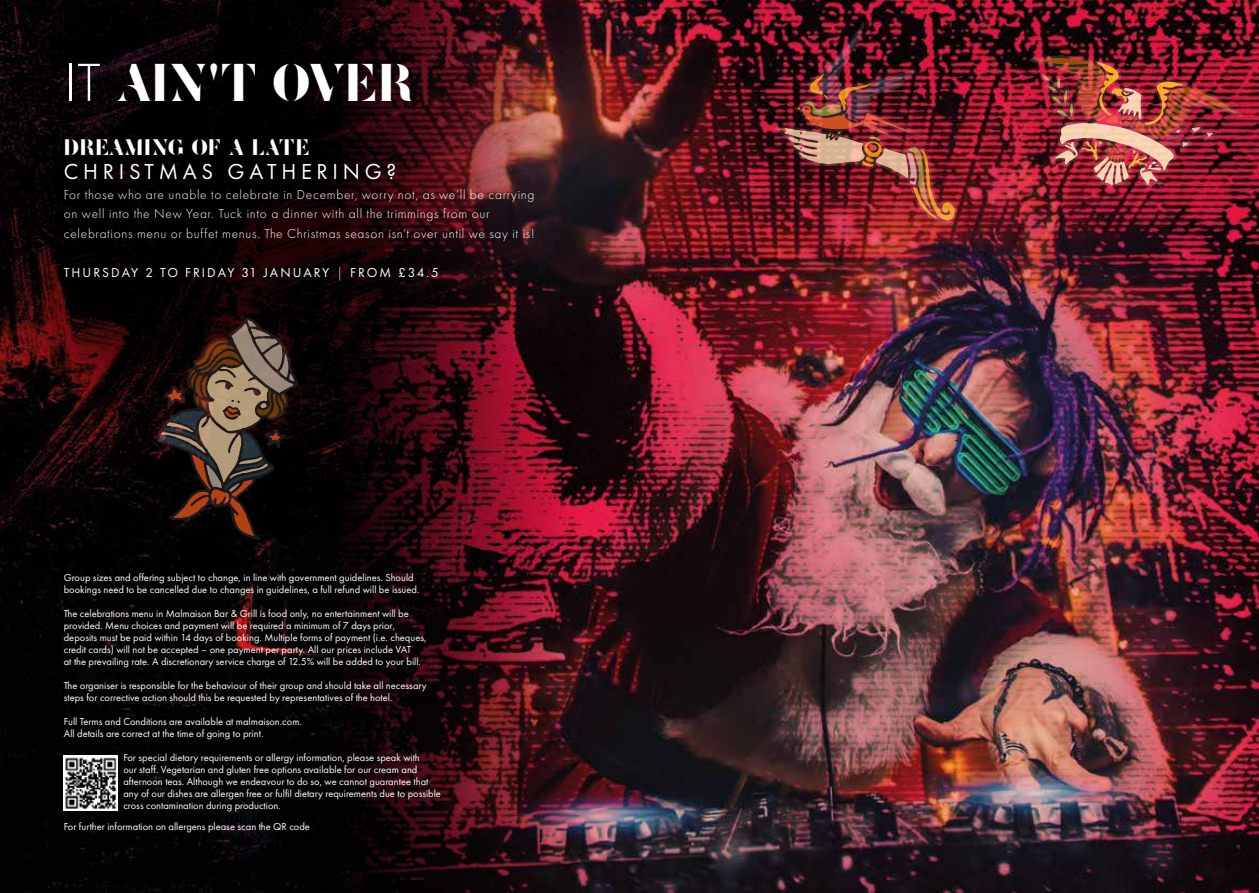
<style>
.page{position:relative;width:1259px;height:893px;background:#fff}
.page>*{position:absolute;margin:0;border:0;box-sizing:border-box;transform-origin:0 0}
.t1{font:49.5px "Zefani";letter-spacing:-.02em;color:#fff}
.t2{font:22.5px "Futura PT";letter-spacing:.21em;color:#fff}
.t3{font:21px "Zefani";letter-spacing:.01em;color:#fff}
.t4{font:300 13.5px/19.5px "Futura PT";letter-spacing:.05em;color:#fff}
.t5{font:13.5px "Futura PT";letter-spacing:.15em;color:#fff}
.t6{font:10.5px/12px "Futura PT";color:#fff}
.s1{font-family:"Futura PT";font-weight:300;font-size:55.5px}
.s2{font-weight:300}
</style>
<div class="page">
<div style="left:0;top:586px;width:342px;height:307px;background:#020202"></div>
<div style="left:0;top:493px;width:342px;height:93px;background:#020202"></div>
<svg style="left:0;top:0;width:20px;height:493px;background:#110406"></svg>
<svg style="left:20px;top:0;width:322px;height:537px;background:#0a0203"></svg>
<img style="left:342px;top:0;width:917px;height:893px">
<svg style="left:156px;top:317px;width:143px;height:223px;background:#392a22"></svg>
<img style="left:1029px;top:55px;width:214px;height:136px">
<img style="left:773px;top:22px;width:185px;height:202px">
<img style="left:64px;top:755px;width:54px;height:55px">
<h1 class="t1" style="left:64px;top:52px;width:352px"><span class="s1">IT</span> AIN'T OVER</h1>
<h3 class="t3" style="left:64px;top:134px;width:247px">DREAMING OF A LATE</h3>
<h2 class="t2" style="left:64px;top:158px;width:334px">CHRISTMAS GATHERING?</h2>
<p class="t4" style="left:64px;top:184px;width:472px">For those who are unable to celebrate in December, worry not, as we’ll be carrying on well into the New Year. Tuck into a dinner with all the trimmings from our celebrations menu or buffet menus. The Christmas season isn’t over until we say it is!</p>
<p class="t5" style="left:64px;top:264px;width:376px">THURSDAY 2 TO FRIDAY 31 JANUARY <span class="s2">|</span> FROM £34.5</p>
<p class="t6" style="left:64px;top:572px;width:357px">Group sizes and offering subject to change, in line with government guidelines. Should bookings need to be cancelled due to changes in guidelines, a full refund will be issued.</p>
<p class="t6" style="left:64px;top:608px;width:364px">The celebrations menu in Malmaison Bar &amp; Grill is food only, no entertainment will be provided. Menu choices and payment will be required a minimum of 7 days prior, deposits must be paid within 14 days of booking. Multiple forms of payment (i.e. cheques, credit cards) will not be accepted – one payment per party. All our prices include VAT<br>at the prevailing rate. A discretionary service charge of 12.5% will be added to your bill.</p>
<p class="t6" style="left:64px;top:680px;width:364px">The organiser is responsible for the behaviour of their group and should take all necessary steps for corrective action should this be requested by representatives of the hotel.</p>
<p class="t6" style="left:64px;top:716px;width:240px">Full Terms and Conditions are available at malmaison.com.<br>All details are correct at the time of going to print.</p>
<p class="t6" style="left:123px;top:752px;width:319px">For special dietary requirements or allergy information, please speak with<br>our staff. Vegetarian and gluten free options available for our cream and afternoon teas. Although we endeavour to do so, we cannot guarantee that any of our dishes are allergen free or fulfil dietary requirements due to possible cross contamination during production.</p>
<p class="t6" style="left:64px;top:821px;width:248px">For further information on allergens please scan the QR code</p>
</div>
